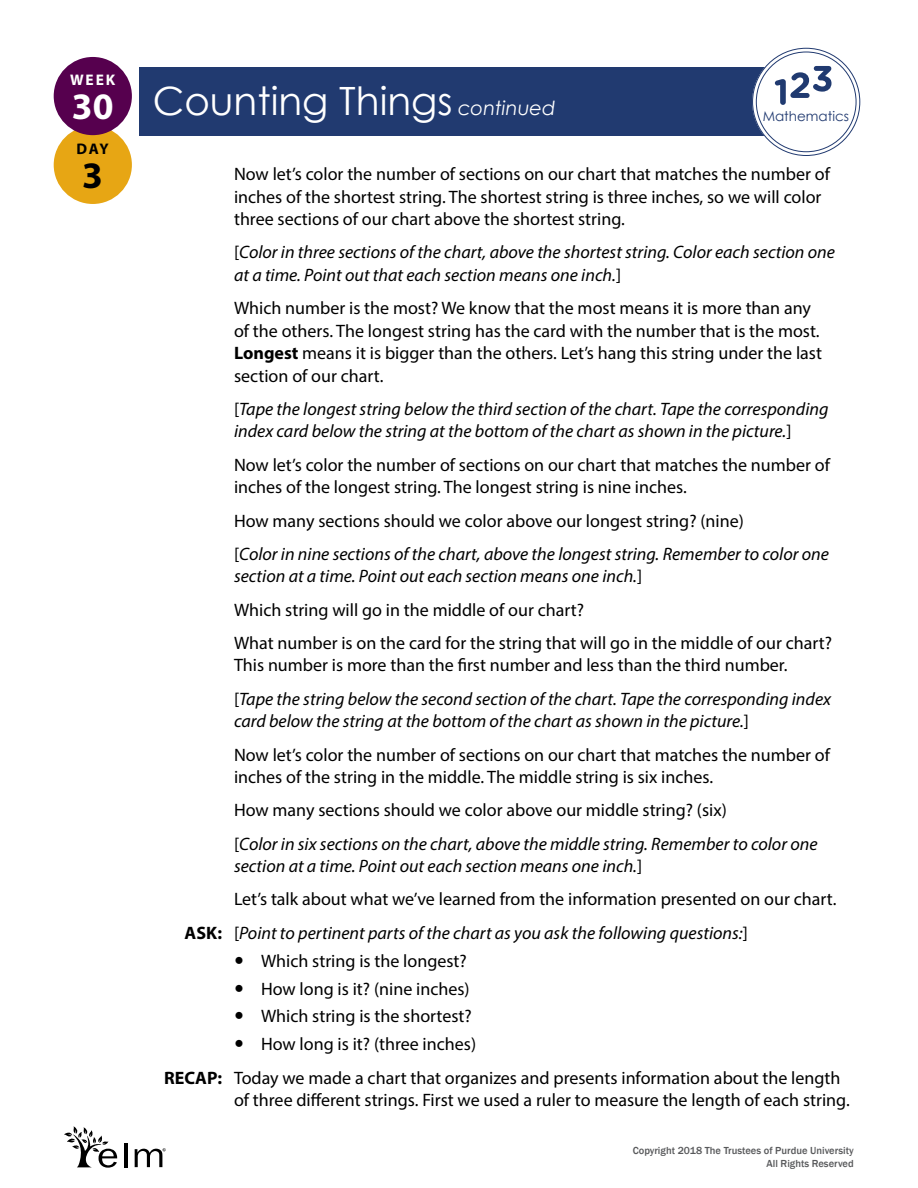
<style>
.page{position:relative;width:918px;height:1188px;background:#fff}
.page>*{position:absolute;margin:0;border:0;box-sizing:border-box;transform-origin:0 0}
.t1{font:39px "Century Gothic";color:#fff}
.t2{font:700 37.5px "Myriad Pro";color:#fff}
.t3{font:700 37.5px "Myriad Pro";color:#000}
._3-03_Lesson_Body_GREP_Italics{font:18px/22.5px "Myriad Pro";color:#000}
._3-03_Lesson_Body_GREP_Italics-2{font:italic 18px/22.5px "Myriad Pro";color:#000}
._3-04_Lesson_Body_Bold_Leadin{font:18px/22.5px "Myriad Pro";color:#000}
._3-04_Lesson_Body_Bold_Leadin-2{font:italic 18px "Myriad Pro";color:#000}
.t4{font:700 15.45px "Myriad Pro";color:#fff}
.t5{font:700 15.45px "Myriad Pro";color:#000}
.t6{font:13.5px "Century Gothic";color:#213a70}
.t7{font:500 10.5px/12.6px "Franklin Gothic";color:#58595b;text-align:right}
.s1{font-style:italic;font-size:19.5px}
.s2{font-style:normal}
.s3{font-weight:700}
.s4{font-weight:700;font-style:normal}
</style>
<div class="page">
<div style="left:140px;top:68px;width:628px;height:68px;background:#213a70"></div>
<div style="left:54px;top:126px;width:78px;height:78px;background:#e7a614;border-radius:50%"></div>
<div style="left:54px;top:57px;width:78px;height:78px;background:#56004e;border-radius:50%"></div>
<div style="left:754px;top:50px;width:104px;height:104px;background:#fff;border-radius:50%"></div>
<div style="left:752px;top:48px;width:108px;height:108px;border:4px solid #fff;border-radius:50%"></div>
<svg style="left:775px;top:66px;width:57px;height:39px"></svg>
<hr style="left:124px;top:1143px;width:3px;height:24px;background:#000">
<svg style="left:64px;top:1126px;width:53px;height:42px"></svg>
<svg style="left:135px;top:1148px;width:31px;height:19px"></svg>
<p class="t4" style="left:70px;top:69px;width:47px">WEEK</p>
<h2 class="t2" style="left:72px;top:82px;width:43px">30</h2>
<p class="t5" style="left:77px;top:138px;width:34px">DAY</p>
<h2 class="t3" style="left:82px;top:151px;width:22px">3</h2>
<h1 class="t1" style="left:153px;top:74px;width:404px">Counting Things <span class="s1">continued</span></h1>
<p class="t6" style="left:763px;top:107px;width:88px">Mathematics</p>
<p class="_3-03_Lesson_Body_GREP_Italics" style="left:234px;top:162px;width:597px">Now let’s color the number of sections on our chart that matches the number of inches of the shortest string. The shortest string is three inches, so we will color three sections of our chart above the shortest string.</p>
<p class="_3-03_Lesson_Body_GREP_Italics-2" style="left:234px;top:241px;width:602px"><span class="s2">[</span>Color in three sections of the chart, above the shortest string. Color each section one at a time. Point out that each section means one inch.<span class="s2">]</span></p>
<p class="_3-03_Lesson_Body_GREP_Italics" style="left:234px;top:297px;width:590px">Which number is the most? We know that the most means it is more than any of the others. The longest string has the card with the number that is the most.<br><span class="s3">Longest</span> means it is bigger than the others. Let’s hang this string under the last section of our chart.</p>
<p class="_3-03_Lesson_Body_GREP_Italics-2" style="left:234px;top:397px;width:596px"><span class="s2">[</span>Tape the longest string below the third section of the chart. Tape the corresponding index card below the string at the bottom of the chart as shown in the picture.<span class="s2">]</span></p>
<p class="_3-03_Lesson_Body_GREP_Italics" style="left:234px;top:453px;width:597px">Now let’s color the number of sections on our chart that matches the number of inches of the longest string. The longest string is nine inches.</p>
<p class="_3-03_Lesson_Body_GREP_Italics" style="left:234px;top:509px;width:511px">How many sections should we color above our longest string? (nine)</p>
<p class="_3-03_Lesson_Body_GREP_Italics-2" style="left:234px;top:542px;width:596px"><span class="s2">[</span>Color in nine sections of the chart, above the longest string. Remember to color one section at a time. Point out each section means one inch.<span class="s2">]</span></p>
<p class="_3-03_Lesson_Body_GREP_Italics" style="left:234px;top:598px;width:352px">Which string will go in the middle of our chart?</p>
<p class="_3-03_Lesson_Body_GREP_Italics" style="left:234px;top:631px;width:599px">What number is on the card for the string that will go in the middle of our chart?<br>This number is more than the first number and less than the third number.</p>
<p class="_3-03_Lesson_Body_GREP_Italics-2" style="left:234px;top:687px;width:599px"><span class="s2">[</span>Tape the string below the second section of the chart. Tape the corresponding index card below the string at the bottom of the chart as shown in the picture.<span class="s2">]</span></p>
<p class="_3-03_Lesson_Body_GREP_Italics" style="left:234px;top:743px;width:597px">Now let’s color the number of sections on our chart that matches the number of inches of the string in the middle. The middle string is six inches.</p>
<p class="_3-03_Lesson_Body_GREP_Italics" style="left:234px;top:799px;width:494px">How many sections should we color above our middle string? (six)</p>
<p class="_3-03_Lesson_Body_GREP_Italics-2" style="left:234px;top:832px;width:585px"><span class="s2">[</span>Color in six sections on the chart, above the middle string. Remember to color one section at a time. Point out each section means one inch.<span class="s2">]</span></p>
<p class="_3-03_Lesson_Body_GREP_Italics" style="left:234px;top:888px;width:604px">Let’s talk about what we’ve learned from the information presented on our chart.</p>
<p class="_3-04_Lesson_Body_Bold_Leadin-2" style="left:185px;top:922px;width:565px"><span class="s4">ASK:</span> <span class="s2">[</span>Point to pertinent parts of the chart as you ask the following questions:<span class="s2">]</span></p>
<p class="_3-03_Lesson_Body_GREP_Italics" style="left:261px;top:949px;width:207px">Which string is the longest?</p>
<p class="_3-03_Lesson_Body_GREP_Italics" style="left:261px;top:977px;width:210px">How long is it? (nine inches)</p>
<p class="_3-03_Lesson_Body_GREP_Italics" style="left:261px;top:1005px;width:212px">Which string is the shortest?</p>
<p class="_3-03_Lesson_Body_GREP_Italics" style="left:261px;top:1033px;width:217px">How long is it? (three inches)</p>
<p class="_3-04_Lesson_Body_Bold_Leadin" style="left:234px;top:1066px;width:617px;text-indent:-70px"><span class="s3">RECAP:</span> Today we made a chart that organizes and presents information about the length of three different strings. First we used a ruler to measure the length of each string.</p>
<p class="t7" style="left:633px;top:1145px;width:223px">Copyright 2018 The Trustees of Purdue University<br>All Rights Reserved</p>
</div>
